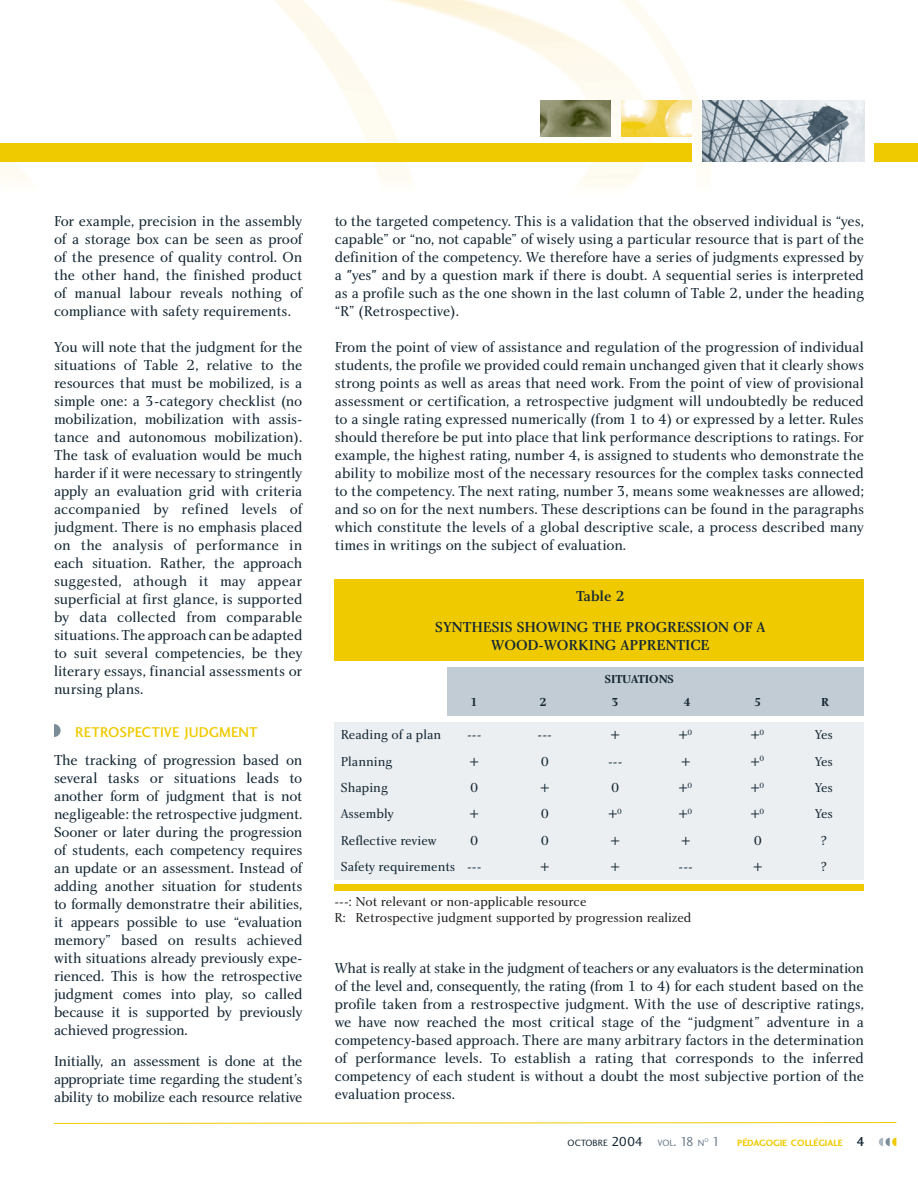
<style>
.page{position:relative;width:918px;height:1188px;background:#fff}
.page>*{position:absolute;margin:0;border:0;box-sizing:border-box;transform-origin:0 0}
.t1{font:15px/18px "Charlotte Book Plain";letter-spacing:-.015em;color:#142733;text-align:justify}
.t2{font:15px/31.5px "Charlotte Medium Plain";letter-spacing:-.01em;color:#142733;text-align:center}
.t3{font:14.7px "Charlotte Sans Medium Plain";color:#f0ca00}
.t4{font:13.5px "Charlotte Book Plain";color:#142733}
.t5{font:13.5px/16.2px "Charlotte Book Plain";color:#231f20}
.t6{font:12px "Charlotte Bold Plain";color:#142733}
.t7{font:9.45px "Charlotte Sans Bold Plain";color:#f0ca00}
.t8{font:9.45px "Charlotte Sans Book Plain";color:#142733}
.t9{font:5.55px "Charlotte Sans Book Plain";color:#687a88}
.s1{font-size:13.5px}
.s2{color:#687a88}
.s3{font-size:13.5px;color:#687a88}
.s4{font-family:"Charlotte Sans Book Plain";font-size:13.5px;color:#687a88}
.s5{font-family:"Charlotte Sans Medium Plain";font-size:13.5px;color:#142733}
</style>
<div class="page">
<img style="left:0;top:0;width:918px;height:187px">
<div style="left:875px;top:144px;width:43px;height:18px;background:#f0ca00"></div>
<svg style="left:54px;top:1122px;width:843px;height:2px;background:#f7e37f"></svg>
<img style="left:703px;top:101px;width:162px;height:61px">
<img style="left:621px;top:101px;width:70px;height:36px">
<img style="left:540px;top:101px;width:71px;height:36px">
<div style="left:0;top:144px;width:691px;height:18px;background:#f0ca00"></div>
<svg style="left:54px;top:724px;width:7px;height:13px"></svg>
<svg style="left:879px;top:1138px;width:17px;height:8px"></svg>
<div style="left:448px;top:667px;width:416px;height:48px;background:#c2ccd4"></div>
<div style="left:335px;top:722px;width:529px;height:157px;background:#ebeff2"></div>
<div style="left:335px;top:884px;width:529px;height:6px;background:#f0ca00"></div>
<div style="left:335px;top:579px;width:529px;height:82px;background:#f0ca00"></div>
<p class="t1" style="left:54px;top:213px;width:250px">For example, precision in the assembly of a storage box can be seen as proof of the presence of quality control. On the other hand, the finished product of manual labour reveals nothing of compliance with safety requirements.</p>
<p class="t1" style="left:54px;top:339px;width:250px">You will note that the judgment for the situations of Table 2, relative to the resources that must be mobilized, is a simple one: a 3-category checklist (no mobilization, mobilization with assis&shy;tance and autonomous mobilization).<br>The task of evaluation would be much harder if it were necessary to stringently apply an evaluation grid with criteria accompanied by refined levels of judgment. There is no emphasis placed on the analysis of performance in each situation. Rather, the approach suggested, athough it may appear superficial at first glance, is supported by data collected from comparable situations. The approach can be adapted to suit several competencies, be they literary essays, financial assessments or nursing plans.</p>
<p class="t3" style="left:75px;top:726px;width:184px">RETROSPECTIVE JUDGMENT</p>
<p class="t1" style="left:54px;top:752px;width:250px">The tracking of progression based on several tasks or situations leads to another form of judgment that is not negligeable: the retrospective judgment.<br>Sooner or later during the progression of students, each competency requires an update or an assessment. Instead of adding another situation for students to formally demonstratre their abilities, it appears possible to use “evaluation memory” based on results achieved with situations already previously expe&shy;rienced. This is how the retrospective judgment comes into play, so called because it is supported by previously achieved progression.</p>
<p class="t1" style="left:54px;top:1054px;width:250px">Initially, an assessment is done at the appropriate time regarding the student’s ability to mobilize each resource relative</p>
<p class="t1" style="left:335px;top:213px;width:531px">to the targeted competency. This is a validation that the observed individual is “yes, capable” or “no, not capable” of wisely using a particular resource that is part of the definition of the competency. We therefore have a series of judgments expressed by a "yes" and by a question mark if there is doubt. A sequential series is interpreted as a profile such as the one shown in the last column of Table 2, under the heading “R” (Retrospective).</p>
<p class="t1" style="left:335px;top:339px;width:531px">From the point of view of assistance and regulation of the progression of individual students, the profile we provided could remain unchanged given that it clearly shows strong points as well as areas that need work. From the point of view of provisional assessment or certification, a retrospective judgment will undoubtedly be reduced to a single rating expressed numerically (from 1 to 4) or expressed by a letter. Rules should therefore be put into place that link performance descriptions to ratings. For example, the highest rating, number 4, is assigned to students who demonstrate the ability to mobilize most of the necessary resources for the complex tasks connected to the competency. The next rating, number 3, means some weaknesses are allowed; and so on for the next numbers. These descriptions can be found in the paragraphs which constitute the levels of a global descriptive scale, a process described many times in writings on the subject of evaluation.</p>
<p class="t2" style="left:435px;top:582px;width:332px">Table 2<br>SYNTHESIS SHOWING THE PROGRESSION OF A</p>
<p class="t2" style="left:491px;top:631px;width:220px">WOOD-WORKING APPRENTICE</p>
<p class="t6" style="left:605px;top:674px;width:71px">SITUATIONS</p>
<p class="t6" style="left:471px;top:698px;width:9px">1</p>
<p class="t6" style="left:540px;top:698px;width:9px">2</p>
<p class="t6" style="left:612px;top:698px;width:9px">3</p>
<p class="t6" style="left:684px;top:698px;width:9px">4</p>
<p class="t6" style="left:754px;top:698px;width:9px">5</p>
<p class="t6" style="left:821px;top:698px;width:10px">R</p>
<p class="t4" style="left:341px;top:729px;width:102px">Reading of a plan</p>
<p class="t4" style="left:467px;top:729px;width:16px">---</p>
<p class="t4" style="left:538px;top:729px;width:16px">---</p>
<p class="t4" style="left:611px;top:729px;width:10px">+</p>
<p class="t4" style="left:679px;top:729px;width:14px">+<sup>0</sup></p>
<p class="t4" style="left:751px;top:729px;width:14px">+<sup>0</sup></p>
<p class="t4" style="left:815px;top:729px;width:20px">Yes</p>
<p class="t4" style="left:341px;top:756px;width:53px">Planning</p>
<p class="t4" style="left:470px;top:756px;width:10px">+</p>
<p class="t4" style="left:541px;top:756px;width:10px">0</p>
<p class="t4" style="left:608px;top:756px;width:16px">---</p>
<p class="t4" style="left:682px;top:756px;width:10px">+</p>
<p class="t4" style="left:751px;top:756px;width:14px">+<sup>0</sup></p>
<p class="t4" style="left:815px;top:756px;width:20px">Yes</p>
<p class="t4" style="left:341px;top:782px;width:49px">Shaping</p>
<p class="t4" style="left:470px;top:782px;width:10px">0</p>
<p class="t4" style="left:541px;top:782px;width:10px">+</p>
<p class="t4" style="left:611px;top:782px;width:10px">0</p>
<p class="t4" style="left:679px;top:782px;width:14px">+<sup>0</sup></p>
<p class="t4" style="left:751px;top:782px;width:14px">+<sup>0</sup></p>
<p class="t4" style="left:815px;top:782px;width:20px">Yes</p>
<p class="t4" style="left:341px;top:809px;width:55px">Assembly</p>
<p class="t4" style="left:470px;top:809px;width:10px">+</p>
<p class="t4" style="left:541px;top:809px;width:10px">0</p>
<p class="t4" style="left:609px;top:809px;width:14px">+<sup>0</sup></p>
<p class="t4" style="left:679px;top:809px;width:14px">+<sup>0</sup></p>
<p class="t4" style="left:751px;top:809px;width:14px">+<sup>0</sup></p>
<p class="t4" style="left:815px;top:809px;width:20px">Yes</p>
<p class="t4" style="left:341px;top:835px;width:97px">Reflective review</p>
<p class="t4" style="left:470px;top:835px;width:10px">0</p>
<p class="t4" style="left:541px;top:835px;width:10px">0</p>
<p class="t4" style="left:611px;top:835px;width:10px">+</p>
<p class="t4" style="left:682px;top:835px;width:10px">+</p>
<p class="t4" style="left:754px;top:835px;width:10px">0</p>
<p class="t4" style="left:821px;top:835px;width:8px">?</p>
<p class="t4" style="left:341px;top:861px;width:142px">Safety requirements ---</p>
<p class="t4" style="left:541px;top:861px;width:10px">+</p>
<p class="t4" style="left:611px;top:861px;width:10px">+</p>
<p class="t4" style="left:679px;top:861px;width:16px">---</p>
<p class="t4" style="left:754px;top:861px;width:10px">+</p>
<p class="t4" style="left:821px;top:861px;width:8px">?</p>
<p class="t5" style="left:334px;top:895px;width:359px">---: Not relevant or non-applicable resource<br>R: Retrospective judgment supported by progression realized</p>
<p class="t1" style="left:335px;top:960px;width:531px">What is really at stake in the judgment of teachers or any evaluators is the determination of the level and, consequently, the rating (from 1 to 4) for each student based on the profile taken from a restrospective judgment. With the use of descriptive ratings, we have now reached the most critical stage of the “judgment” adventure in a competency-based approach. There are many arbitrary factors in the determination of performance levels. To establish a rating that corresponds to the inferred competency of each student is without a doubt the most subjective portion of the evaluation process.</p>
<p class="t8" style="left:568px;top:1140px;width:138px">OCTOBRE <span class="s1">2004</span> <span class="s2">VOL</span><span class="s3">. 18</span> <span class="s2">N</span></p>
<p class="t9" style="left:704px;top:1138px;width:6px">O</p>
<p class="t7" style="left:712px;top:1140px;width:154px"><span class="s4">1</span> PÉDAGOGIE COLLÉGIALE <span class="s5">4</span></p>
</div>
